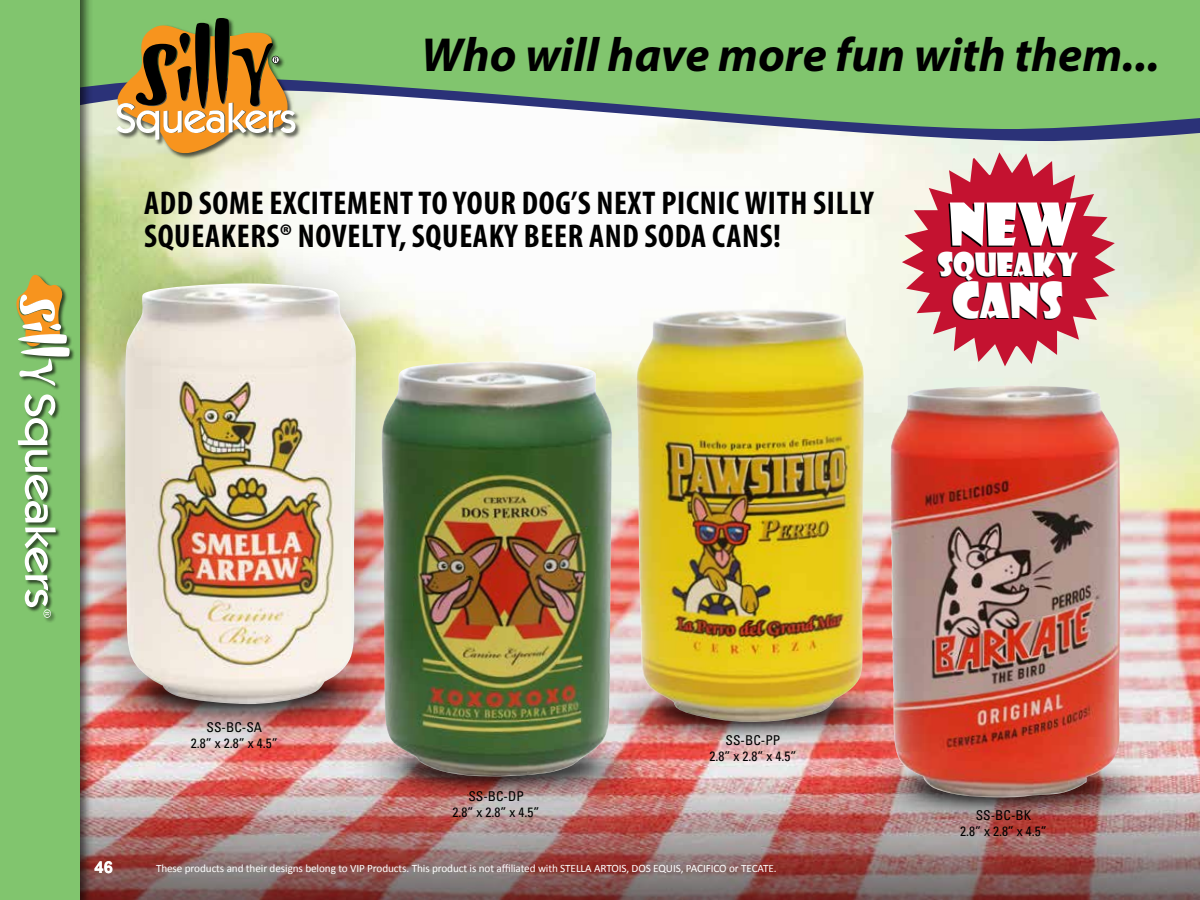
<style>
.page{position:relative;width:1200px;height:900px;background:#fff}
.page>*{position:absolute;margin:0;border:0;box-sizing:border-box;transform-origin:0 0}
.t1{font:italic 700 48px "Myriad Pro";color:#000}
.t2{font:47.25px "Showcard Gothic";color:#fff}
.t3{font:700 condensed 33px/33px "Myriad Pro";letter-spacing:.02em;color:#000}
.t4{font:31.2px "Showcard Gothic";color:#fff}
.t5{font:700 16.5px "Arial";color:#fff}
.t6{font:condensed 13.5px/16.2px "Univers LT";color:#000;text-align:center}
.t7{font:11.25px "Calibri";letter-spacing:-.01em;color:#fff}
</style>
<div class="page">
<img style="left:94px;top:182px;width:1106px;height:583px">
<img style="left:94px;top:765px;width:1106px;height:135px">
<img style="left:837px;top:714px;width:341px;height:113px">
<img style="left:890px;top:385px;width:231px;height:413px">
<img style="left:329px;top:752px;width:341px;height:57px">
<img style="left:381px;top:361px;width:231px;height:416px">
<img style="left:583px;top:638px;width:341px;height:114px">
<img style="left:636px;top:309px;width:228px;height:413px">
<div style="left:72px;top:240px;width:337px;height:526px;background:#000;opacity:.3"></div>
<img style="left:125px;top:283px;width:231px;height:421px">
<svg style="left:902px;top:182px;width:213px;height:184px;fill:#c41230"></svg>
<svg style="left:948px;top:202px;width:128px;height:45px"></svg>
<svg style="left:94px;top:170px;width:1106px;height:12px;fill:#fafbf6"></svg>
<svg style="left:94px;top:0;width:1106px;height:170px;fill:#81c56e"></svg>
<div style="left:0;top:0;width:94px;height:900px;background:#000;opacity:.65"></div>
<div style="left:0;top:0;width:79px;height:900px;background:#81c56e"></div>
<svg style="left:18px;top:394px;width:37px;height:128px"></svg>
<svg style="left:16px;top:274px;width:54px;height:112px"></svg>
<svg style="left:25px;top:528px;width:31px;height:90px"></svg>
<div style="left:116px;top:17px;width:185px;height:142px;background:#000;opacity:.65"></div>
<svg style="left:114px;top:18px;width:182px;height:136px"></svg>
<h1 class="t1" style="left:421px;top:23px;width:740px">Who will have more fun with them...</h1>
<h3 class="t3" style="left:144px;top:186px;width:731px">ADD SOME EXCITEMENT TO YOUR DOG’S NEXT PICNIC WITH SILLY<br>SQUEAKERS® NOVELTY, SQUEAKY BEER AND SODA CANS!</h3>
<h3 class="t4" style="left:937px;top:244px;width:142px">SQUEAKY</h3>
<h2 class="t2" style="left:952px;top:269px;width:113px">CANS</h2>
<h3 class="t5" style="left:94px;top:856px;width:20px">46</h3>
<p class="t6" style="left:191px;top:719px;width:88px">SS-BC-SA<br>2.8” x 2.8” x 4.5”</p>
<p class="t6" style="left:453px;top:788px;width:88px">SS-BC-DP<br>2.8” x 2.8” x 4.5”</p>
<p class="t6" style="left:710px;top:732px;width:88px">SS-BC-PP<br>2.8” x 2.8” x 4.5”</p>
<p class="t7" style="left:156px;top:861px;width:622px">These products and their designs belong to VIP Products. This product is not affiliated with STELLA ARTOIS, DOS EQUIS, PACIFICO or TECATE.</p>
<p class="t6" style="left:960px;top:807px;width:88px">SS-BC-BK<br>2.8” x 2.8” x 4.5”</p>
</div>
